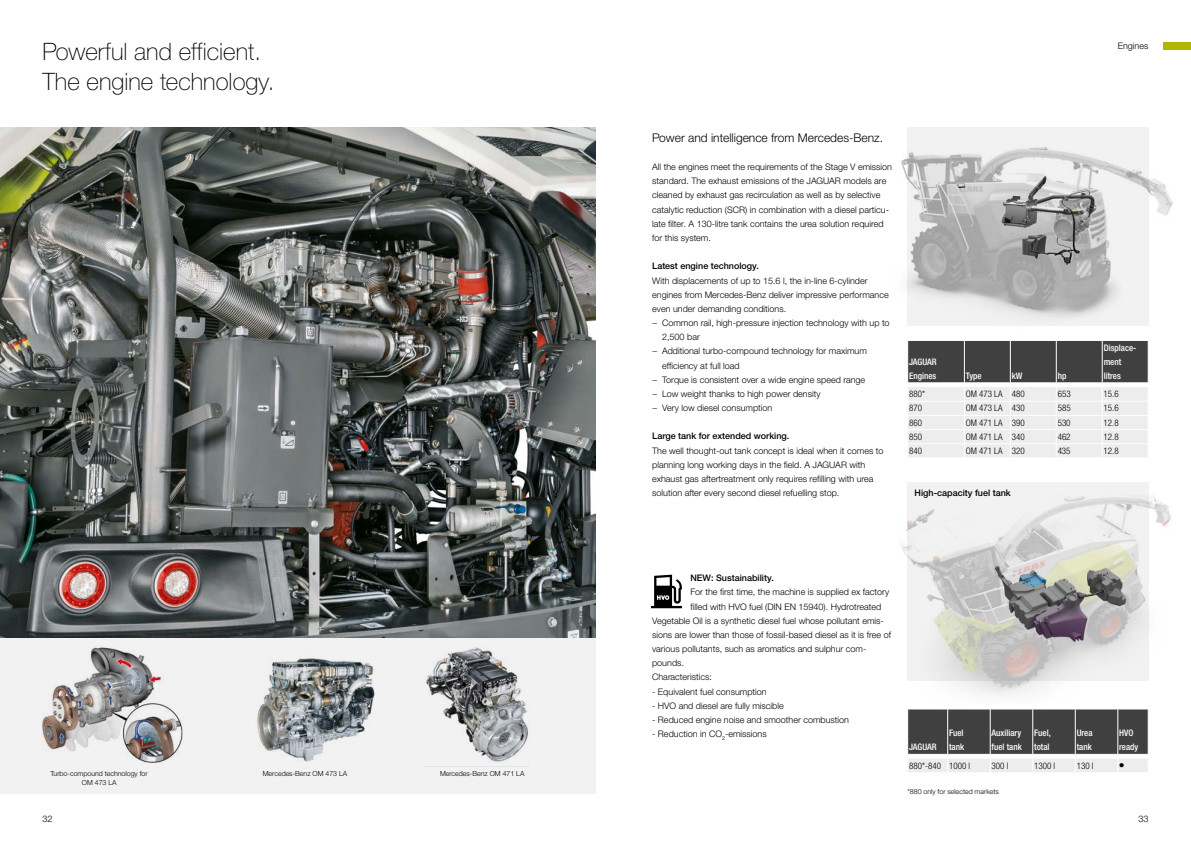
<style>
.page{position:relative;width:1191px;height:842px;background:#fff}
.page>*{position:absolute;margin:0;border:0;box-sizing:border-box;transform-origin:0 0}
.t1{font:100 24px/30px "CLAAS Helvetica Neue";color:#000}
.t2{font:300 12px "CLAAS Helvetica Neue";color:#000}
.t3{font:300 9px/14.2px "CLAAS Helvetica Neue";color:#000}
.t4{font:300 condensed 9px "CLAAS Helvetica Neue";color:#000}
.t5{font:500 condensed 9px/14px "CLAAS Helvetica Neue";color:#fff}
.t6{font:500 9px "CLAAS Helvetica Neue";color:#000}
.t7{font:300 condensed 8px "CLAAS Helvetica Neue";color:#000}
.t8{font:300 7px "CLAAS Helvetica Neue";color:#000}
</style>
<div class="page">
<div style="left:1162px;top:43px;width:29px;height:7px;background:#b1b700"></div>
<div style="left:0;top:638px;width:595px;height:156px;background:#f2f2f2"></div>
<img style="left:0;top:128px;width:595px;height:510px">
<img style="left:901px;top:128px;width:272px;height:198px">
<div style="left:893px;top:468px;width:298px;height:241px;background:linear-gradient(to right,#fcfcfc,#fdfdfd)"></div>
<img style="left:893px;top:485px;width:298px;height:224px">
<img style="left:257px;top:658px;width:118px;height:104px">
<img style="left:426px;top:647px;width:102px;height:115px">
<img style="left:42px;top:647px;width:141px;height:116px">
<svg style="left:651px;top:575px;width:31px;height:33px"></svg>
<svg style="left:908px;top:340px;width:241px;height:117px;background:#b1b1b1"></svg>
<hr style="left:1010px;top:341px;width:1px;height:42px;background:#fff">
<hr style="left:1102px;top:341px;width:1px;height:42px;background:#fff">
<hr style="left:907px;top:340px;width:57px;height:1px;background:#fff">
<hr style="left:964px;top:340px;width:46px;height:1px;background:#fff">
<hr style="left:1010px;top:340px;width:46px;height:1px;background:#fff">
<hr style="left:1056px;top:340px;width:46px;height:1px;background:#fff">
<hr style="left:1102px;top:340px;width:46px;height:1px;background:#fff">
<hr style="left:907px;top:383px;width:57px;height:1px;background:#fff">
<hr style="left:964px;top:383px;width:46px;height:1px;background:#fff">
<hr style="left:1010px;top:383px;width:46px;height:1px;background:#fff">
<hr style="left:1056px;top:383px;width:46px;height:1px;background:#fff">
<hr style="left:1102px;top:383px;width:46px;height:1px;background:#fff">
<hr style="left:1148px;top:341px;width:1px;height:42px;background:#fff">
<svg style="left:908px;top:710px;width:240px;height:62px;background:#747474"></svg>
<hr style="left:947px;top:709px;width:1px;height:45px;background:#fff">
<hr style="left:907px;top:754px;width:40px;height:1px;background:#fff">
<hr style="left:947px;top:754px;width:43px;height:1px;background:#fff">
<hr style="left:990px;top:754px;width:42px;height:1px;background:#fff">
<hr style="left:1032px;top:754px;width:43px;height:1px;background:#fff">
<hr style="left:1075px;top:754px;width:42px;height:1px;background:#fff">
<hr style="left:1117px;top:754px;width:31px;height:1px;background:#fff">
<hr style="left:1117px;top:709px;width:1px;height:45px;background:#fff">
<h1 class="t1" style="left:43px;top:37px;width:234px">Powerful and efficient.<br>The engine technology.</h1>
<p class="t8" style="left:50px;top:769px;width:99px">Turbo-compound technology for</p>
<p class="t8" style="left:263px;top:769px;width:86px">Mercedes-Benz OM 473 LA</p>
<p class="t8" style="left:440px;top:769px;width:86px">Mercedes-Benz OM 471 LA</p>
<p class="t8" style="left:82px;top:778px;width:36px">OM 473 LA</p>
<p class="t3" style="left:1117px;top:39px;width:32px">Engines</p>
<h2 class="t2" style="left:652px;top:130px;width:232px">Power and intelligence from Mercedes-Benz.</h2>
<p class="t3" style="left:652px;top:160px;width:241px">All the engines meet the requirements of the Stage V emission standard. The exhaust emissions of the JAGUAR models are cleaned by exhaust gas recirculation as well as by selective catalytic reduction (SCR) in combination with a diesel particu&shy;late filter. A 130-litre tank contains the urea solution required for this system.</p>
<p class="t6" style="left:652px;top:260px;width:108px">Latest engine technology.</p>
<p class="t3" style="left:652px;top:273px;width:217px">With displacements of up to 15.6 l, the in-line 6-cylinder</p>
<p class="t3" style="left:652px;top:288px;width:238px">engines from Mercedes-Benz deliver impressive performance</p>
<p class="t3" style="left:652px;top:302px;width:136px">even under demanding conditions.</p>
<p class="t3" style="left:652px;top:316px;width:239px">− Common rail, high-pressure injection technology with up to</p>
<p class="t3" style="left:662px;top:330px;width:39px">2,500 bar</p>
<p class="t3" style="left:652px;top:344px;width:216px">− Additional turbo-compound technology for maximum</p>
<p class="t3" style="left:662px;top:358px;width:79px">efficiency at full load</p>
<p class="t3" style="left:652px;top:373px;width:215px">− Torque is consistent over a wide engine speed range</p>
<p class="t3" style="left:652px;top:387px;width:170px">− Low weight thanks to high power density</p>
<p class="t3" style="left:652px;top:401px;width:122px">− Very low diesel consumption</p>
<p class="t6" style="left:652px;top:430px;width:139px">Large tank for extended working.</p>
<p class="t3" style="left:652px;top:443px;width:233px">The well thought-out tank concept is ideal when it comes to planning long working days in the field. A JAGUAR with exhaust gas aftertreatment only requires refilling with urea solution after every second diesel refuelling stop.</p>
<p class="t5" style="left:909px;top:355px;width:29px">JAGUAR<br>Engines</p>
<p class="t5" style="left:965px;top:369px;width:17px">Type</p>
<p class="t5" style="left:1011px;top:369px;width:12px">kW</p>
<p class="t5" style="left:1057px;top:369px;width:10px">hp</p>
<p class="t5" style="left:1103px;top:341px;width:34px">Displace&shy;ment litres</p>
<p class="t4" style="left:909px;top:388px;width:17px">880*</p>
<p class="t4" style="left:965px;top:388px;width:60px">OM 473 LA 480</p>
<p class="t4" style="left:1057px;top:388px;width:14px">653</p>
<p class="t4" style="left:1103px;top:388px;width:17px">15.6</p>
<p class="t4" style="left:909px;top:402px;width:14px">870</p>
<p class="t4" style="left:965px;top:402px;width:60px">OM 473 LA 430</p>
<p class="t4" style="left:1057px;top:402px;width:14px">585</p>
<p class="t4" style="left:1103px;top:402px;width:17px">15.6</p>
<p class="t4" style="left:909px;top:416px;width:14px">860</p>
<p class="t4" style="left:965px;top:416px;width:60px">OM 471 LA 390</p>
<p class="t4" style="left:1057px;top:416px;width:14px">530</p>
<p class="t4" style="left:1103px;top:416px;width:17px">12.8</p>
<p class="t4" style="left:909px;top:431px;width:14px">850</p>
<p class="t4" style="left:965px;top:431px;width:60px">OM 471 LA 340</p>
<p class="t4" style="left:1057px;top:431px;width:14px">462</p>
<p class="t4" style="left:1103px;top:431px;width:17px">12.8</p>
<p class="t4" style="left:909px;top:445px;width:14px">840</p>
<p class="t4" style="left:965px;top:445px;width:60px">OM 471 LA 320</p>
<p class="t4" style="left:1057px;top:445px;width:14px">435</p>
<p class="t4" style="left:1103px;top:445px;width:17px">12.8</p>
<p class="t6" style="left:914px;top:487px;width:98px">High-capacity fuel tank</p>
<p class="t6" style="left:690px;top:572px;width:85px">NEW: Sustainability.</p>
<p class="t3" style="left:690px;top:585px;width:200px">For the first time, the machine is supplied ex factory</p>
<p class="t3" style="left:690px;top:599px;width:192px">filled with HVO fuel (DIN EN 15940). Hydrotreated</p>
<p class="t3" style="left:652px;top:614px;width:233px">Vegetable Oil is a synthetic diesel fuel whose pollutant emis-</p>
<p class="t3" style="left:652px;top:628px;width:240px">sions are lower than those of fossil-based diesel as it is free of</p>
<p class="t3" style="left:652px;top:642px;width:216px">various pollutants, such as aromatics and sulphur com-</p>
<p class="t3" style="left:652px;top:656px;width:33px">pounds.</p>
<p class="t3" style="left:652px;top:670px;width:61px">Characteristics:</p>
<p class="t3" style="left:652px;top:684px;width:116px">- Equivalent fuel consumption</p>
<p class="t3" style="left:652px;top:699px;width:133px">- HVO and diesel are fully miscible</p>
<p class="t3" style="left:652px;top:713px;width:198px">- Reduced engine noise and smoother combustion</p>
<p class="t3" style="left:652px;top:727px;width:116px">- Reduction in CO<sub>2</sub>-emissions</p>
<p class="t5" style="left:949px;top:726px;width:17px">Fuel tank</p>
<p class="t5" style="left:991px;top:726px;width:32px">Auxiliary fuel tank</p>
<p class="t5" style="left:1034px;top:726px;width:18px">Fuel, total</p>
<p class="t5" style="left:1076px;top:726px;width:17px">Urea tank</p>
<p class="t5" style="left:1119px;top:726px;width:21px">HVO ready</p>
<p class="t4" style="left:909px;top:760px;width:63px">880*-840 1000 l</p>
<p class="t4" style="left:991px;top:760px;width:18px">300 l</p>
<p class="t4" style="left:1034px;top:760px;width:23px">1300 l</p>
<p class="t4" style="left:1076px;top:760px;width:18px">130 l</p>
<p class="t7" style="left:1119px;top:760px;width:7px">●</p>
<p class="t5" style="left:909px;top:740px;width:29px">JAGUAR</p>
<p class="t8" style="left:907px;top:787px;width:93px">*880 only for selected markets</p>
<p class="t3" style="left:43px;top:812px;width:11px">32</p>
<p class="t3" style="left:1138px;top:812px;width:12px">33</p>
</div>
